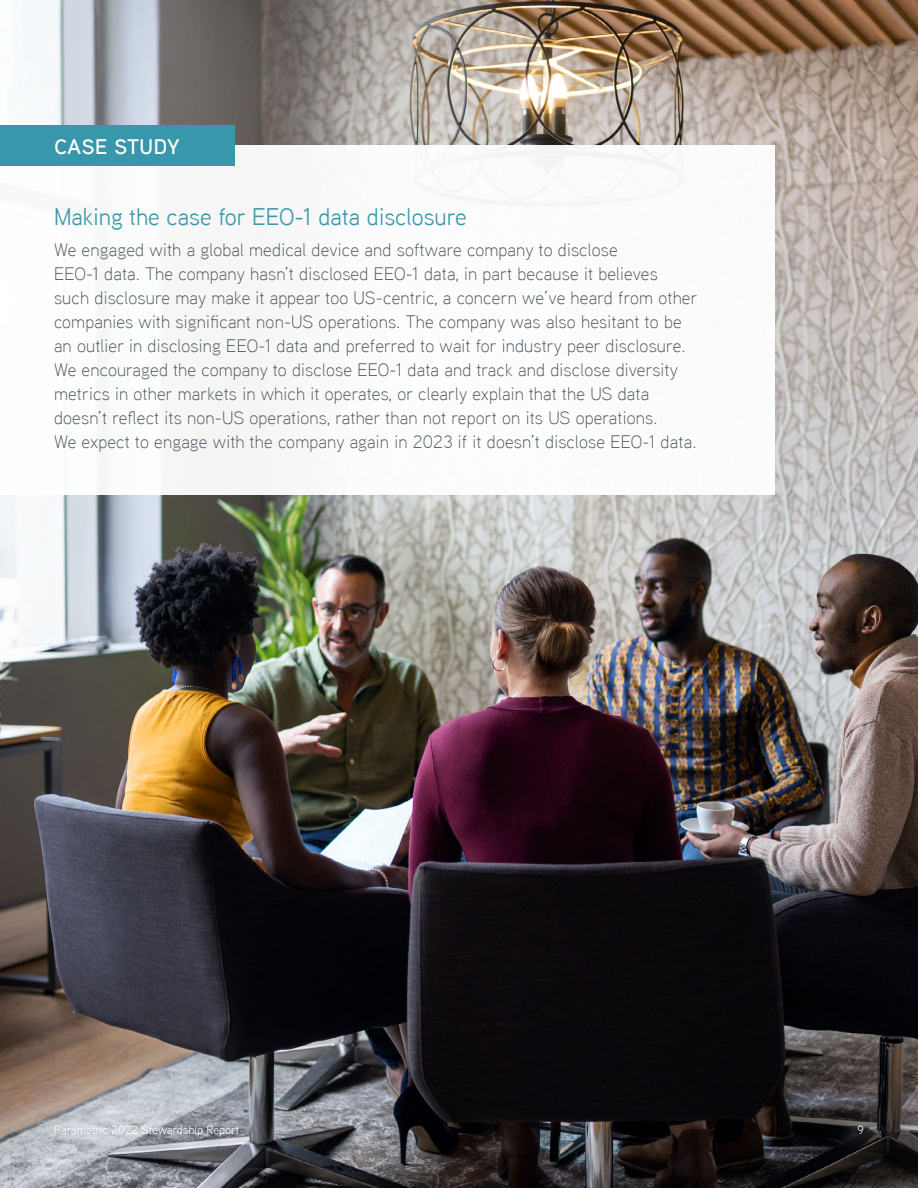
<style>
.page{position:relative;width:918px;height:1188px;background:#fff}
.page>*{position:absolute;margin:0;border:0;box-sizing:border-box;transform-origin:0 0}
.t1{font:24px "Aaux Next";color:#3897ab}
.t2{font:600 21px "Aaux Next";letter-spacing:.025em;color:#fff}
.t3{font:300 18px/24px "Aaux Next";letter-spacing:.01em;color:#46535c}
.t4{font:12px "Aaux Next";color:#fff}
</style>
<div class="page">
<img style="left:0;top:0;width:918px;height:1188px">
<div style="left:0;top:146px;width:775px;height:349px;background:#fff"></div>
<div style="left:0;top:125px;width:234px;height:41px;background:#3897ab"></div>
<p class="t2" style="left:55px;top:132px;width:127px">CASE STUDY</p>
<h1 class="t1" style="left:54px;top:201px;width:414px">Making the case for EEO-1 data disclosure</h1>
<p class="t3" style="left:54px;top:237px;width:645px">We engaged with a global medical device and software company to disclose<br>EEO-1 data. The company hasn’t disclosed EEO-1 data, in part because it believes<br>such disclosure may make it appear too US-centric, a concern we’ve heard from other companies with significant non-US operations. The company was also hesitant to be an outlier in disclosing EEO-1 data and preferred to wait for industry peer disclosure.<br>We encouraged the company to disclose EEO-1 data and track and disclose diversity metrics in other markets in which it operates, or clearly explain that the US data doesn’t reflect its non-US operations, rather than not report on its US operations.<br>We expect to engage with the company again in 2023 if it doesn’t disclose EEO-1 data.</p>
<p class="t4" style="left:54px;top:1122px;width:187px">Parametric 2022 Stewardship Report</p>
<p class="t4" style="left:858px;top:1122px;width:8px">9</p>
</div>
